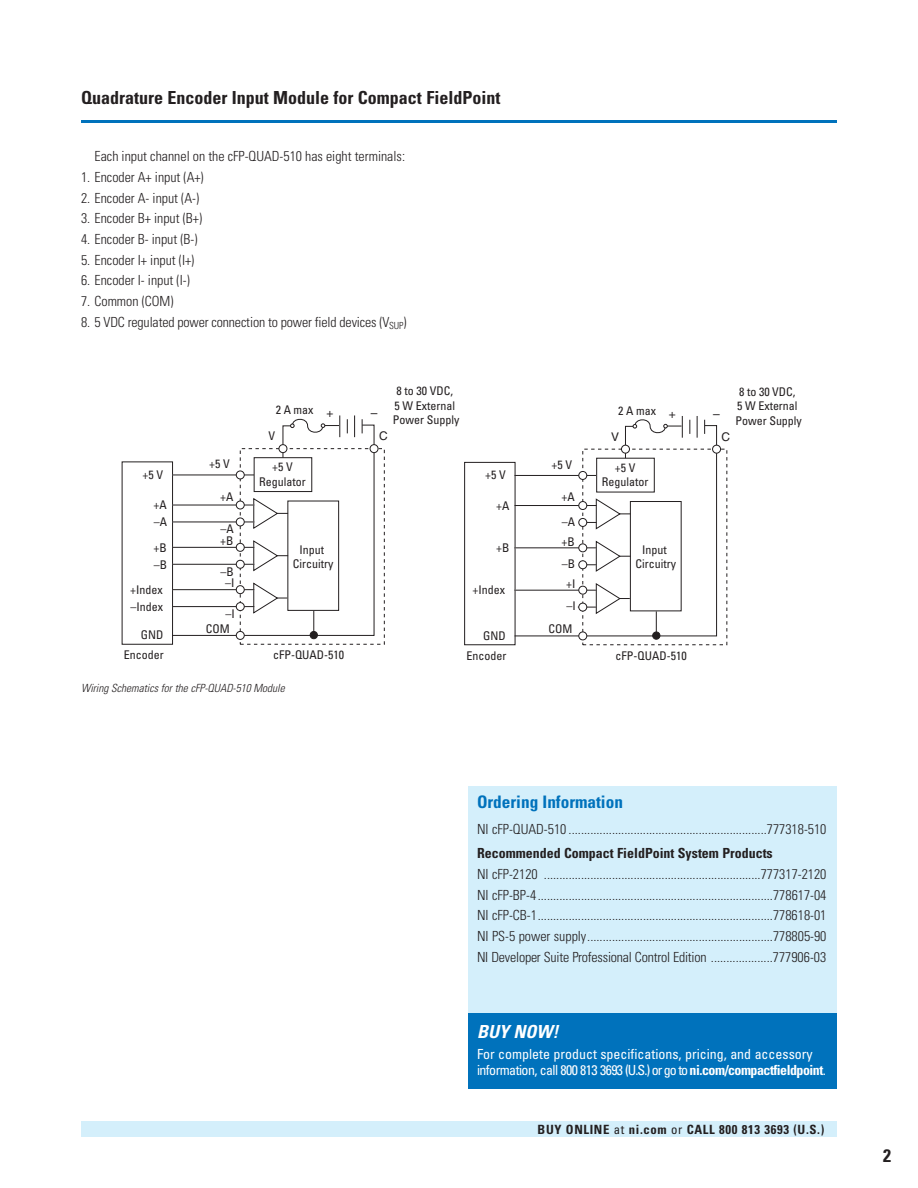
<style>
.page{position:relative;width:918px;height:1188px;background:#fff}
.page>*{position:absolute;margin:0;border:0;box-sizing:border-box;transform-origin:0 0}
.t1{font:700 condensed 18px "Univers";color:#231f20}
.t2{font:italic 700 condensed 18px "Univers";color:#fff}
.t3{font:700 condensed 17.25px "Univers";color:#0072bc}
.t4{font:300 condensed 13.95px/20.7px "Univers";color:#231f20;text-align:justify}
.t5{font:condensed 13.95px/15.8px "Univers";color:#fff}
.t6{font:700 condensed 13.95px "Univers";color:#231f20}
.t7{font:700 condensed 12.75px "Univers";letter-spacing:.05em;color:#231f20}
.t8{font:condensed 12px/14.4px "Univers";color:#231f20;text-align:center}
.t9{font:12px "Helvetica";color:#231f20}
.t10{font:italic 300 condensed 11.25px "Univers";color:#231f20}
.s1{font-weight:700}
.s2{font-weight:400}
</style>
<div class="page">
<div style="left:81px;top:1121px;width:756px;height:16px;background:#d4effb"></div>
<hr style="left:81px;top:120px;width:756px;height:3px;background:#0072bc">
<div style="left:468px;top:786px;width:369px;height:227px;background:#d4effb"></div>
<div style="left:468px;top:1013px;width:369px;height:76px;background:#0072bc"></div>
<div style="left:464px;top:462px;width:51px;height:183px;border:1px solid #231f20"></div>
<div style="left:578px;top:631px;width:9px;height:9px;border:1px solid #231f20;border-radius:50%"></div>
<div style="left:712px;top:445px;width:9px;height:9px;border:1px solid #231f20;border-radius:50%"></div>
<div style="left:653px;top:632px;width:7px;height:7px;background:#231f20;border-radius:50%"></div>
<div style="left:652px;top:632px;width:8px;height:8px;border:1px solid #231f20;border-radius:50%"></div>
<svg style="left:514px;top:416px;width:203px;height:221px"></svg>
<div style="left:240px;top:448px;width:145px;height:197px;border:1px dashed #231f20"></div>
<div style="left:236px;top:631px;width:8px;height:8px;background:#fff;border-radius:50%"></div>
<div style="left:236px;top:631px;width:9px;height:9px;border:1px solid #231f20;border-radius:50%"></div>
<div style="left:370px;top:445px;width:8px;height:8px;background:#fff;border-radius:50%"></div>
<div style="left:370px;top:444px;width:8px;height:9px;border:1px solid #231f20;border-radius:50%"></div>
<div style="left:310px;top:631px;width:7px;height:8px;background:#231f20;border-radius:50%"></div>
<div style="left:310px;top:631px;width:8px;height:8px;border:1px solid #231f20;border-radius:50%"></div>
<svg style="left:172px;top:416px;width:203px;height:220px"></svg>
<p class="t1" style="left:81px;top:91px;width:421px">Quadrature Encoder Input Module for Compact FieldPoint</p>
<p class="t4" style="left:95px;top:147px;width:312px">Each input channel on the cFP-QUAD-510 has eight terminals:</p>
<p class="t4" style="left:81px;top:168px;width:124px">1. Encoder A+ input (A+)</p>
<p class="t4" style="left:81px;top:188px;width:120px">2. Encoder A- input (A-)</p>
<p class="t4" style="left:81px;top:209px;width:123px">3. Encoder B+ input (B+)</p>
<p class="t4" style="left:81px;top:230px;width:118px">4. Encoder B- input (B-)</p>
<p class="t4" style="left:81px;top:251px;width:115px">5. Encoder I+ input (I+)</p>
<p class="t4" style="left:81px;top:271px;width:110px">6. Encoder I- input (I-)</p>
<p class="t4" style="left:81px;top:292px;width:94px">7. Common (COM)</p>
<p class="t4" style="left:81px;top:313px;width:327px">8. 5 VDC regulated power connection to power field devices (V<sub>SUP</sub>)</p>
<p class="t8" style="left:276px;top:404px;width:39px">2 A max</p>
<p class="t9" style="left:326px;top:409px;width:8px">+</p>
<p class="t9" style="left:371px;top:409px;width:8px">–</p>
<p class="t8" style="left:393px;top:385px;width:68px">8 to 30 VDC,<br>5 W External<br>Power Supply</p>
<p class="t8" style="left:618px;top:404px;width:39px">2 A max</p>
<p class="t9" style="left:669px;top:409px;width:8px">+</p>
<p class="t9" style="left:713px;top:409px;width:8px">–</p>
<p class="t8" style="left:735px;top:385px;width:68px">8 to 30 VDC,<br>5 W External<br>Power Supply</p>
<p class="t8" style="left:269px;top:430px;width:8px">V</p>
<p class="t9" style="left:379px;top:431px;width:10px">C</p>
<p class="t9" style="left:611px;top:432px;width:9px">V</p>
<p class="t9" style="left:722px;top:432px;width:10px">C</p>
<p class="t8" style="left:143px;top:468px;width:22px">+5 V</p>
<p class="t8" style="left:209px;top:458px;width:22px">+5 V</p>
<p class="t8" style="left:259px;top:461px;width:48px">+5 V<br>Regulator</p>
<p class="t8" style="left:485px;top:469px;width:22px">+5 V</p>
<p class="t8" style="left:551px;top:458px;width:22px">+5 V</p>
<p class="t8" style="left:602px;top:461px;width:48px">+5 V<br>Regulator</p>
<p class="t8" style="left:154px;top:498px;width:15px;line-height:17px;text-align:left">+A –A</p>
<p class="t8" style="left:154px;top:540px;width:15px;line-height:17px;text-align:left">+B –B</p>
<p class="t8" style="left:130px;top:582px;width:34px;line-height:17px;text-align:left">+Index –Index</p>
<p class="t8" style="left:220px;top:490px;width:15px">+A</p>
<p class="t8" style="left:220px;top:523px;width:15px;line-height:12.5px;text-align:left">–A +B</p>
<p class="t8" style="left:220px;top:567px;width:16px;line-height:11.6px">–B –I</p>
<p class="t8" style="left:226px;top:608px;width:11px">–I</p>
<p class="t8" style="left:293px;top:543px;width:42px">Input<br>Circuitry</p>
<p class="t8" style="left:496px;top:499px;width:15px">+A</p>
<p class="t8" style="left:496px;top:542px;width:15px">+B</p>
<p class="t8" style="left:473px;top:584px;width:34px">+Index</p>
<p class="t8" style="left:561px;top:486px;width:15px;line-height:24.9px;text-align:left">+A –A</p>
<p class="t8" style="left:561px;top:531px;width:15px;line-height:22.2px;text-align:left">+B –B</p>
<p class="t8" style="left:566px;top:573px;width:11px;line-height:22.2px;text-align:left">+I –I</p>
<p class="t8" style="left:635px;top:544px;width:42px">Input<br>Circuitry</p>
<p class="t8" style="left:124px;top:626px;width:41px;line-height:20.1px;text-align:right">GND<br>Encoder</p>
<p class="t8" style="left:206px;top:622px;width:25px">COM</p>
<p class="t8" style="left:273px;top:649px;width:73px">cFP-QUAD-510</p>
<p class="t8" style="left:466px;top:626px;width:41px;line-height:20.1px;text-align:right">GND<br>Encoder</p>
<p class="t8" style="left:548px;top:623px;width:25px">COM</p>
<p class="t8" style="left:616px;top:649px;width:73px">cFP-QUAD-510</p>
<p class="t10" style="left:81px;top:684px;width:205px">Wiring Schematics for the cFP-QUAD-510 Module</p>
<p class="t3" style="left:477px;top:795px;width:148px">Ordering Information</p>
<p class="t4" style="left:477px;top:820px;width:351px">NI cFP-QUAD-510 ................................................................777318-510</p>
<p class="t6" style="left:477px;top:848px;width:297px">Recommended Compact FieldPoint System Products</p>
<p class="t4" style="left:477px;top:865px;width:351px">NI cFP-2120 ......................................................................777317-2120<br>NI cFP-BP-4............................................................................778617-04<br>NI cFP-CB-1............................................................................778618-01<br>NI PS-5 power supply............................................................778805-90<br>NI Developer Suite Professional Control Edition ....................777906-03</p>
<p class="t2" style="left:477px;top:1025px;width:83px">BUY NOW!</p>
<p class="t5" style="left:477px;top:1047px;width:350px">For complete product specifications, pricing, and accessory information, call 800 813 3693 (U.S.) or go to <span class="s1">ni.com/compactfieldpoint</span>.</p>
<p class="t7" style="left:538px;top:1125px;width:288px">BUY ONLINE <span class="s2">at</span> ni.com <span class="s2">or</span> CALL 800 813 3693 (U.S.)</p>
<p class="t1" style="left:883px;top:1149px;width:9px">2</p>
</div>
